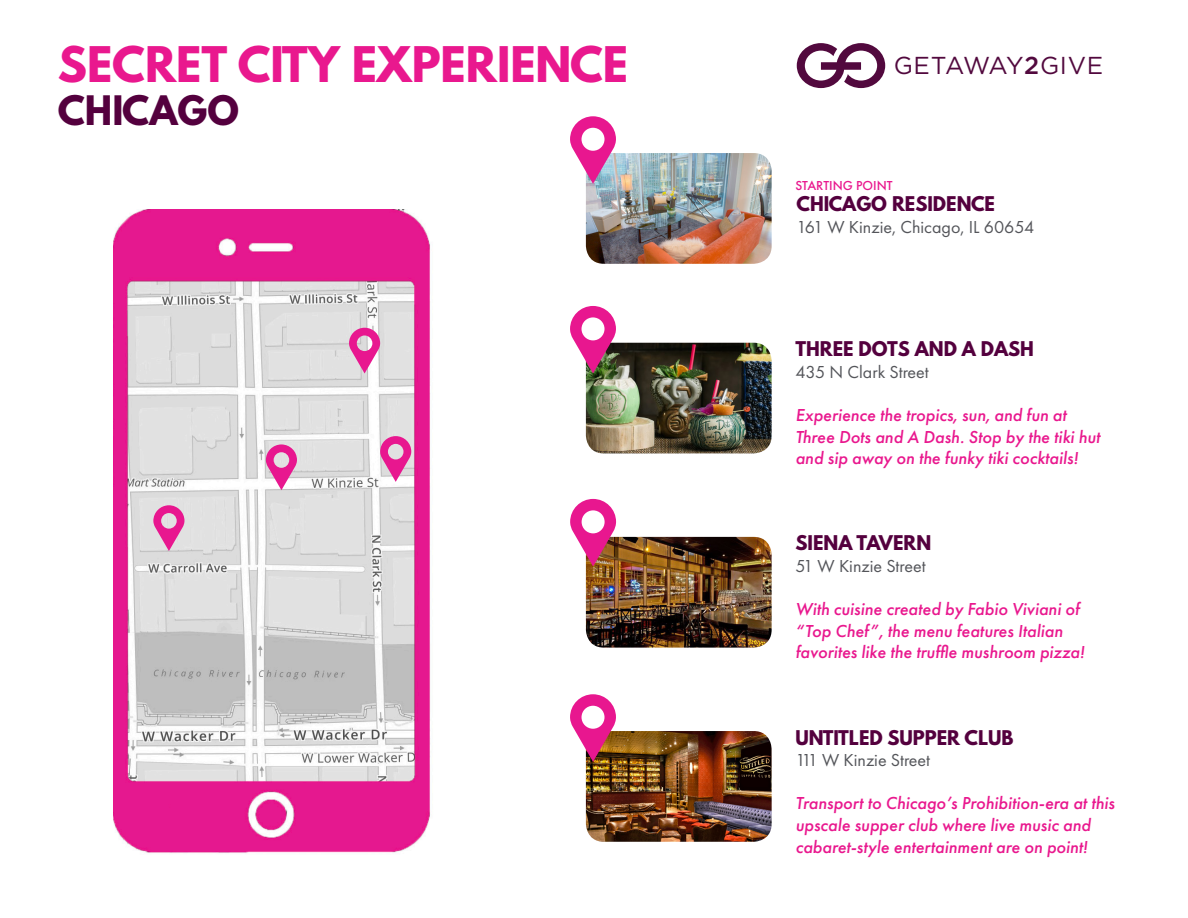
<style>
.page{position:relative;width:1188px;height:918px;background:#fff}
.page>*{position:absolute;margin:0;border:0;box-sizing:border-box;transform-origin:0 0}
.t1{font:700 43.5px "League Spartan";color:#e9188e}
.t2{font:700 36px "League Spartan";color:#54003e}
.t3{font:24.45px "Gotham";letter-spacing:.03em;color:#52093e}
.t4{font:italic 500 18px/21.6px "Futura PT";color:#e9188e}
.t5{font:18px "Futura PT";color:#54555a}
.t6{font:700 18px "League Spartan";color:#54003e}
.t7{font:500 13.5px "Futura PT";color:#e9188e}
.s1{font-weight:500}
</style>
<div class="page">
<img style="left:113px;top:209px;width:317px;height:644px">
<img style="left:586px;top:537px;width:186px;height:111px">
<img style="left:586px;top:731px;width:186px;height:111px">
<img style="left:586px;top:343px;width:186px;height:110px">
<svg style="left:570px;top:306px;width:46px;height:67px"></svg>
<svg style="left:349px;top:328px;width:31px;height:45px"></svg>
<svg style="left:380px;top:436px;width:31px;height:46px"></svg>
<svg style="left:266px;top:444px;width:31px;height:46px"></svg>
<svg style="left:153px;top:505px;width:31px;height:46px"></svg>
<svg style="left:570px;top:499px;width:46px;height:67px"></svg>
<svg style="left:570px;top:694px;width:46px;height:68px"></svg>
<img style="left:586px;top:153px;width:186px;height:111px">
<svg style="left:570px;top:116px;width:46px;height:68px"></svg>
<svg style="left:797px;top:43px;width:88px;height:45px"></svg>
<p class="t1" style="left:58px;top:30px;width:572px">SECRET CITY EXPERIENCE</p>
<p class="t2" style="left:58px;top:82px;width:183px">CHICAGO</p>
<p class="t3" style="left:894px;top:50px;width:211px">GETAWAY<span class="s1">2</span>GIVE</p>
<p class="t7" style="left:795px;top:177px;width:99px">STARTING POINT</p>
<p class="t6" style="left:796px;top:190px;width:200px">CHICAGO RESIDENCE</p>
<p class="t5" style="left:796px;top:216px;width:239px">161 W Kinzie, Chicago, IL 60654</p>
<p class="t6" style="left:795px;top:335px;width:240px">THREE DOTS AND A DASH</p>
<p class="t5" style="left:795px;top:361px;width:135px">435 N Clark Street</p>
<p class="t4" style="left:795px;top:404px;width:306px">Experience the tropics, sun, and fun at<br>Three Dots and A Dash. Stop by the tiki hut and sip away on the funky tiki cocktails!</p>
<p class="t6" style="left:795px;top:529px;width:137px">SIENA TAVERN</p>
<p class="t5" style="left:795px;top:555px;width:132px">51 W Kinzie Street</p>
<p class="t4" style="left:795px;top:598px;width:291px">With cuisine created by Fabio Viviani of “Top Chef”, the menu features Italian favorites like the truffle mushroom pizza!</p>
<p class="t6" style="left:795px;top:723px;width:220px">UNTITLED SUPPER CLUB</p>
<p class="t5" style="left:795px;top:749px;width:136px">111 W Kinzie Street</p>
<p class="t4" style="left:795px;top:793px;width:321px">Transport to Chicago’s Prohibition-era at this upscale supper club where live music and</p>
<p class="t4" style="left:795px;top:836px;width:294px">cabaret-style entertainment are on point!</p>
</div>
